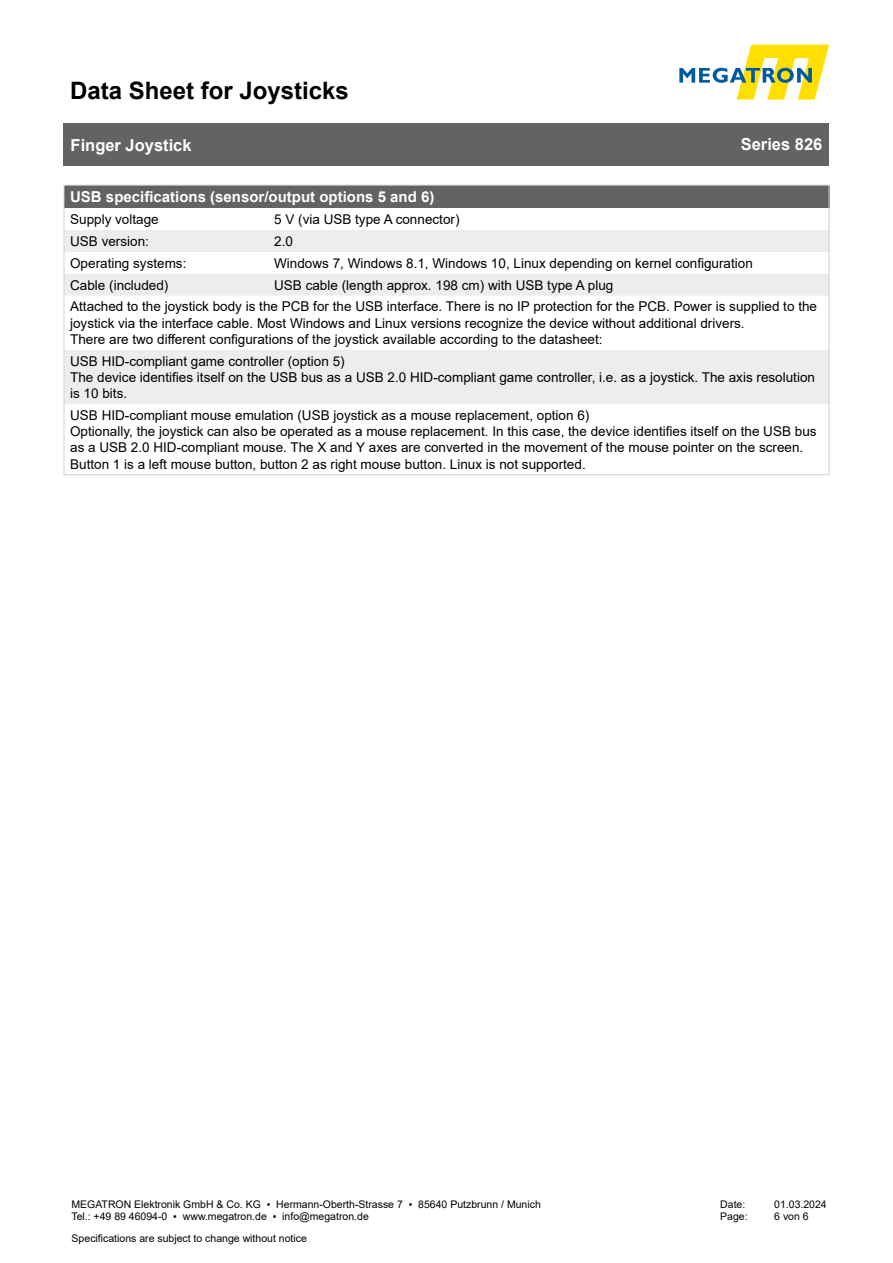
<style>
.page{position:relative;width:893px;height:1263px;background:#fff}
.page>*{position:absolute;margin:0;border:0;box-sizing:border-box;transform-origin:0 0}
.t1{font:700 24px "Arial";color:#000}
.t2{font:700 16.5px "Arial";color:#fff}
.Headline{font:700 15px "Arial";color:#fff}
.t3{font:13.5px/16.2px "Arial";color:#000}
.t4{font:10.5px/12.6px "Arial";color:#000}
</style>
<div class="page">
<svg style="left:679px;top:45px;width:150px;height:55px"></svg>
<div style="left:64px;top:123px;width:765px;height:43px;background:#646363"></div>
<div style="left:64px;top:185px;width:765px;height:23px;background:#646363"></div>
<svg style="left:66px;top:230px;width:761px;height:174px;fill:#ededed"></svg>
<h1 class="t1" style="left:70px;top:73px;width:280px">Data Sheet for Joysticks</h1>
<p class="t2" style="left:71px;top:133px;width:123px">Finger Joystick</p>
<p class="t2" style="left:741px;top:133px;width:83px">Series 826</p>
<p class="Headline" style="left:70px;top:186px;width:366px">USB specifications (sensor/output options 5 and 6)</p>
<p class="t3" style="left:70px;top:211px;width:90px">Supply voltage</p>
<p class="t3" style="left:274px;top:211px;width:187px">5 V (via USB type A connector)</p>
<p class="t3" style="left:70px;top:233px;width:80px">USB version:</p>
<p class="t3" style="left:274px;top:233px;width:20px">2.0</p>
<p class="t3" style="left:70px;top:255px;width:118px">Operating systems:</p>
<p class="t3" style="left:274px;top:255px;width:480px">Windows 7, Windows 8.1, Windows 10, Linux depending on kernel configuration</p>
<p class="t3" style="left:70px;top:277px;width:100px">Cable (included)</p>
<p class="t3" style="left:274px;top:277px;width:341px">USB cable (length approx. 198 cm) with USB type A plug</p>
<p class="t3" style="left:70px;top:298px;width:748px">Attached to the joystick body is the PCB for the USB interface. There is no IP protection for the PCB. Power is supplied to the joystick via the interface cable. Most Windows and Linux versions recognize the device without additional drivers.<br>There are two different configurations of the joystick available according to the datasheet:</p>
<p class="t3" style="left:70px;top:353px;width:276px">USB HID-compliant game controller (option 5)</p>
<p class="t3" style="left:70px;top:369px;width:746px">The device identifies itself on the USB bus as a USB 2.0 HID-compliant game controller, i.e. as a joystick. The axis resolution is 10 bits.</p>
<p class="t3" style="left:70px;top:407px;width:748px">USB HID-compliant mouse emulation (USB joystick as a mouse replacement, option 6)<br>Optionally, the joystick can also be operated as a mouse replacement. In this case, the device identifies itself on the USB bus as a USB 2.0 HID-compliant mouse. The X and Y axes are converted in the movement of the mouse pointer on the screen.<br>Button 1 is a left mouse button, button 2 as right mouse button. Linux is not supported.</p>
<p class="t4" style="left:71px;top:1198px;width:471px">MEGATRON Elektronik GmbH &amp; Co. KG ▪ Hermann-Oberth-Strasse 7 ▪ 85640 Putzbrunn / Munich<br>Tel.: +49 89 46094-0 ▪ www.megatron.de ▪ info@megatron.de</p>
<p class="t4" style="left:720px;top:1198px;width:27px">Date:</p>
<p class="t4" style="left:774px;top:1198px;width:54px">01.03.2024</p>
<p class="t4" style="left:720px;top:1210px;width:29px">Page:</p>
<p class="t4" style="left:774px;top:1210px;width:36px">6 von 6</p>
<p class="t4" style="left:72px;top:1232px;width:237px">Specifications are subject to change without notice</p>
</div>
